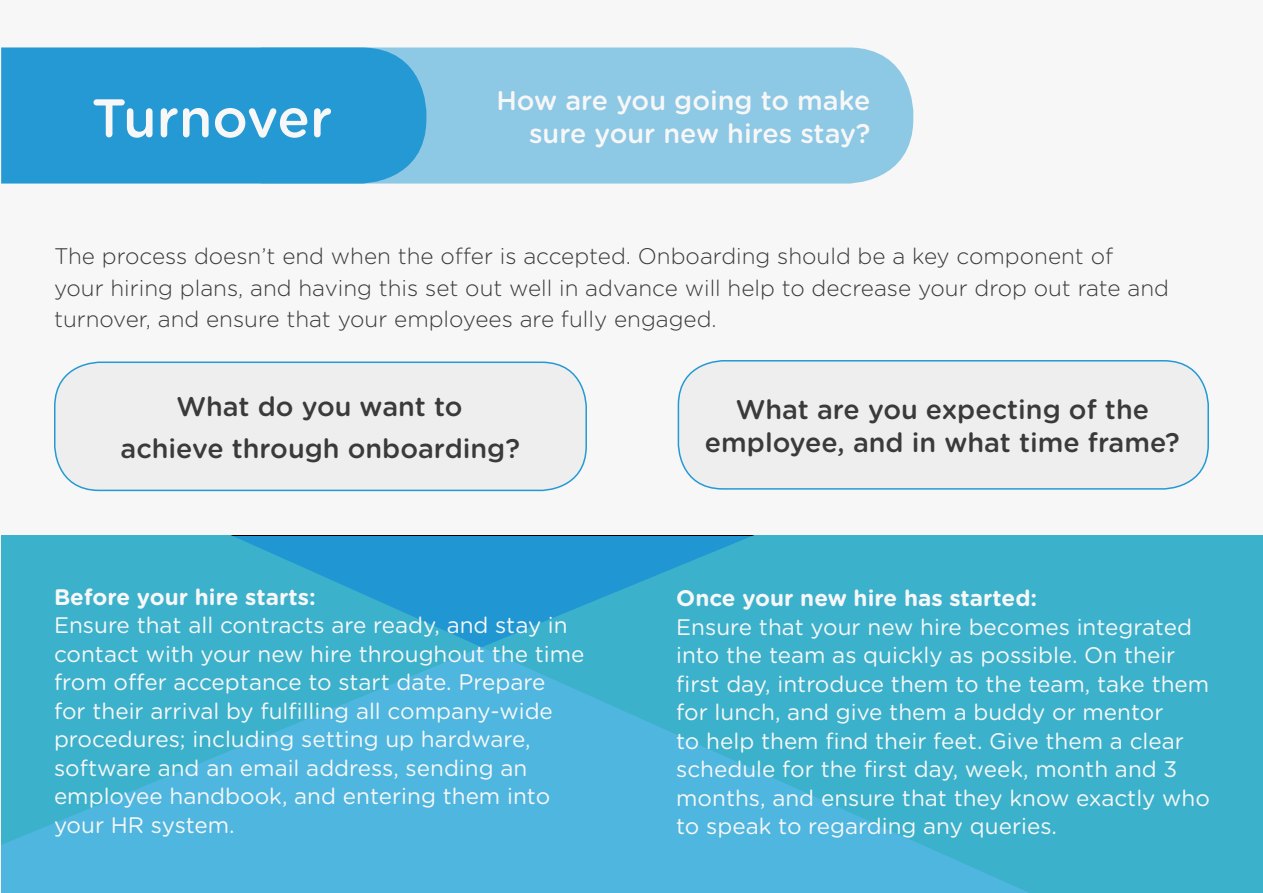
<style>
.page{position:relative;width:1263px;height:893px;background:#f7f7f7}
.page>*{position:absolute;margin:0;border:0;box-sizing:border-box;transform-origin:0 0}
.t1{font:500 54px "Gotham Rounded";color:#f7f7f7}
.t2{font:500 27px/42px "Gotham Rounded";color:#3a3a3a;text-align:center}
.t3{font:500 27px "Gotham Rounded";color:#f7f7f7}
.t4{font:22.5px/28.5px "Gotham Rounded";color:#f7f7f7}
.t5{font:300 22.5px/31.5px "Gotham Rounded";color:#3a3a3a}
.t6{font:700 22.5px "Gotham Rounded";color:#f7f7f7}
</style>
<div class="page">
<div style="left:426px;top:47px;width:487px;height:137px;background:#8dc8e5"></div>
<div style="left:1px;top:47px;width:425px;height:137px;background:#2499d3"></div>
<div style="left:55px;top:362px;width:531px;height:128px;background:#eeeeef;border-radius:45px"></div>
<div style="left:54px;top:362px;width:533px;height:129px;border:2px solid #2499d3;border-radius:45px"></div>
<svg style="left:1px;top:536px;width:1262px;height:357px;background:#3fb0d1"></svg>
<div style="left:678px;top:361px;width:530px;height:128px;background:#eeeeef;border-radius:45px"></div>
<div style="left:678px;top:360px;width:531px;height:130px;border:2px solid #2499d3;border-radius:45px"></div>
<h1 class="t1" style="left:92px;top:79px;width:242px">Turnover</h1>
<p class="t3" style="left:496px;top:81px;width:375px">How are you going to make</p>
<p class="t3" style="left:529px;top:114px;width:343px">sure your new hires stay?</p>
<p class="t5" style="left:54px;top:239px;width:1116px">The process doesn’t end when the offer is accepted. Onboarding should be a key component of<br>your hiring plans, and having this set out well in advance will help to decrease your drop out rate and turnover, and ensure that your employees are fully engaged.</p>
<p class="t2" style="left:121px;top:384px;width:401px">What do you want to<br>achieve through onboarding?</p>
<p class="t6" style="left:54px;top:580px;width:263px">Before your hire starts:</p>
<p class="t4" style="left:54px;top:610px;width:532px">Ensure that all contracts are ready, and stay in contact with your new hire throughout the time from offer acceptance to start date. Prepare<br>for their arrival by fulfilling all company-wide procedures; including setting up hardware, software and an email address, sending an employee handbook, and entering them into your HR system.</p>
<p class="t2" style="left:705px;top:393px;width:476px;line-height:32.4px">What are you expecting of the employee, and in what time frame?</p>
<p class="t6" style="left:676px;top:582px;width:362px">Once your new hire has started:</p>
<p class="t4" style="left:676px;top:612px;width:535px">Ensure that your new hire becomes integrated into the team as quickly as possible. On their first day, introduce them to the team, take them for lunch, and give them a buddy or mentor<br>to help them find their feet. Give them a clear schedule for the first day, week, month and 3 months, and ensure that they know exactly who to speak to regarding any queries.</p>
</div>
